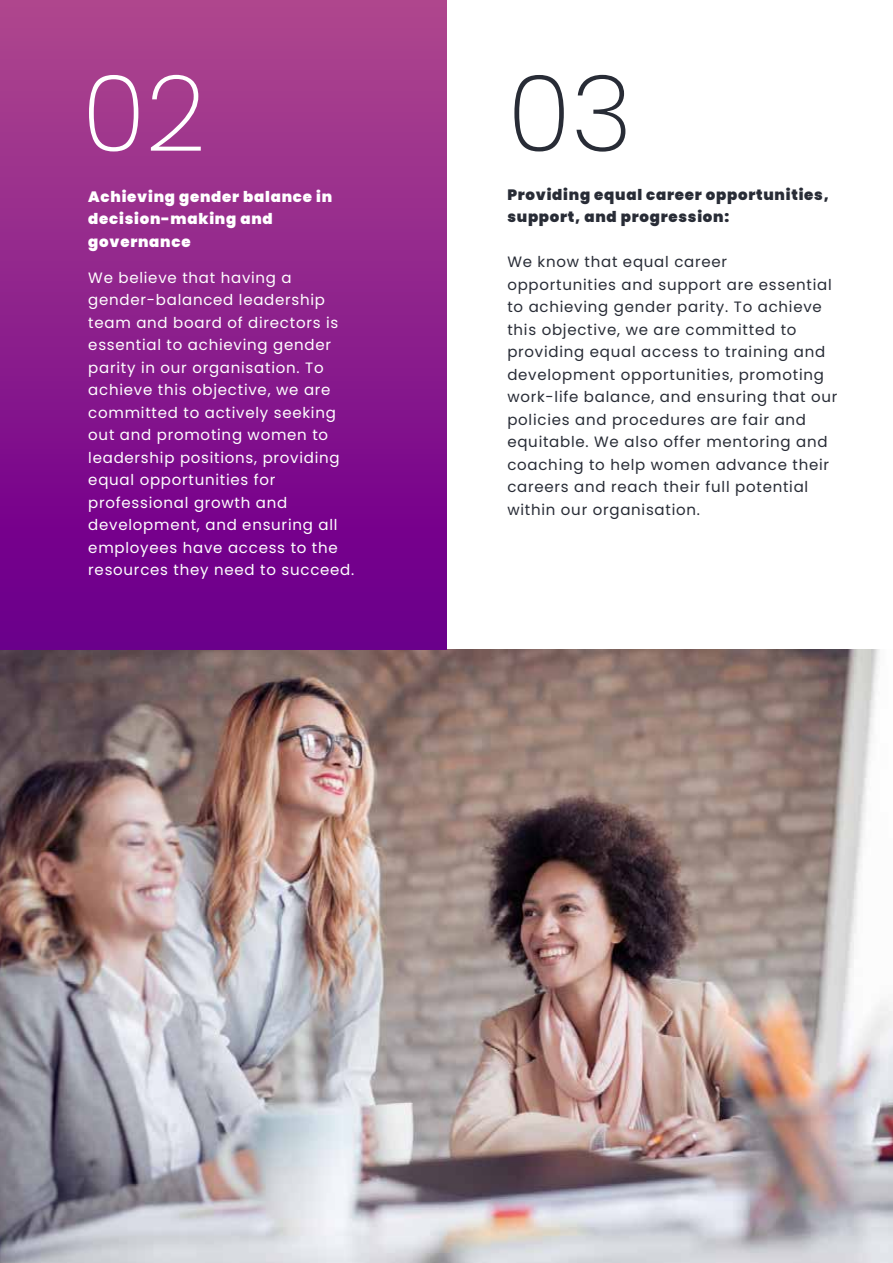
<style>
.page{position:relative;width:893px;height:1263px;background:#fff}
.page>*{position:absolute;margin:0;border:0;box-sizing:border-box;transform-origin:0 0}
.t1{font:200 105.75px "Poppins";color:#282c36}
.t2{font:200 105.75px "Poppins";color:#fff}
.t3{font:15px/22.5px "Poppins";letter-spacing:.05em;color:#282c36}
.t4{font:15px/22.5px "Poppins";letter-spacing:.05em;color:#fff}
.t5{font:900 15px/22.5px "Poppins";letter-spacing:.05em;color:#282c36}
.t6{font:900 15px/22.5px "Poppins";letter-spacing:.05em;color:#fff}
</style>
<div class="page">
<img style="left:0;top:649px;width:893px;height:614px">
<div style="left:0;top:0;width:446px;height:649px;background:linear-gradient(to bottom,#af478d,#6a008b)"></div>
<h1 class="t2" style="left:82px;top:53px;width:125px">02</h1>
<p class="t6" style="left:88px;top:185px;width:245px">Achieving gender balance in decision-making and governance</p>
<p class="t4" style="left:88px;top:266px;width:268px">We believe that having a gender-balanced leadership team and board of directors is essential to achieving gender parity in our organisation. To achieve this objective, we are committed to actively seeking out and promoting women to leadership positions, providing equal opportunities for professional growth and development, and ensuring all employees have access to the resources they need to succeed.</p>
<h1 class="t1" style="left:507px;top:53px;width:126px">03</h1>
<p class="t5" style="left:507px;top:183px;width:323px">Providing equal career opportunities, support, and progression:</p>
<p class="t3" style="left:507px;top:251px;width:332px">We know that equal career opportunities and support are essential to achieving gender parity. To achieve this objective, we are committed to providing equal access to training and development opportunities, promoting work-life balance, and ensuring that our policies and procedures are fair and equitable. We also offer mentoring and coaching to help women advance their careers and reach their full potential within our organisation.</p>
</div>
